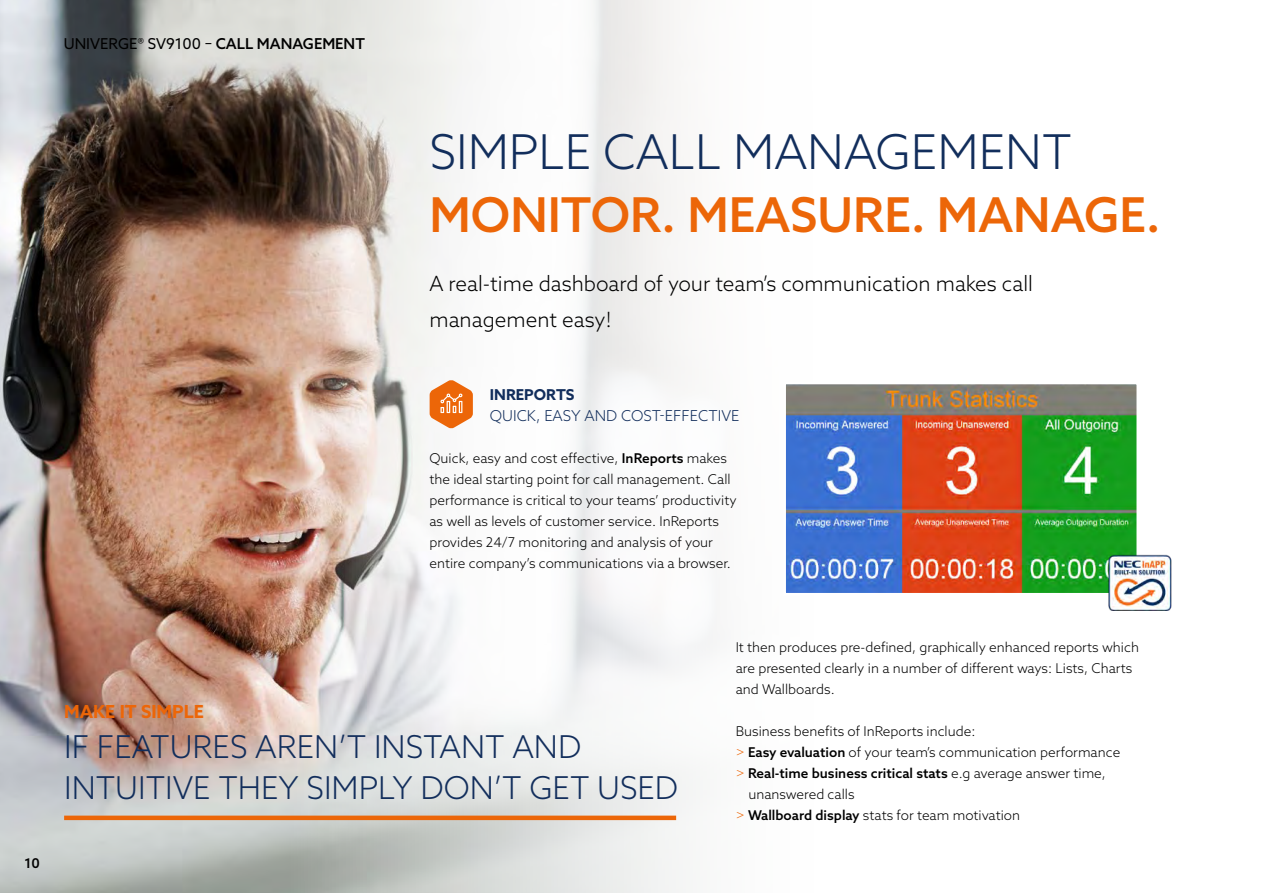
<style>
.page{position:relative;width:1263px;height:893px;background:#fff}
.page>*{position:absolute;margin:0;border:0;box-sizing:border-box;transform-origin:0 0}
.t1{font:500 48px "Azo Sans";color:#ec6608}
.t2{font:300 48px "Azo Sans";color:#122e5c}
.t3{font:300 31.5px/40.5px "Azo Sans";color:#122e5c}
.t4{font:300 21px/36px "Azo Sans";color:#000}
.t5{font:700 18px "Azo Sans";color:#ec6608}
.t6{font:15px "Azo Sans";color:#000}
.t7{font:300 15px "Azo Sans";color:#122e5c}
.t8{font:700 15px "Azo Sans";color:#122e5c}
.t9{font:300 13.5px/21px "Azo Sans";color:#000}
.t10{font:500 13.5px "Azo Sans";color:#000}
.s1{font-weight:500}
.s2{color:#ec6608}
.s3{font-weight:300;color:#ec6608}
.s4{font-weight:300}
</style>
<div class="page">
<img style="left:0;top:0;width:713px;height:893px">
<img style="left:787px;top:385px;width:348px;height:207px">
<div style="left:783px;top:381px;width:356px;height:215px;border:3px solid #fff"></div>
<svg style="left:430px;top:380px;width:43px;height:48px"></svg>
<img style="left:1106px;top:555px;width:66px;height:55px">
<hr style="left:64px;top:816px;width:612px;height:4px;background:#ec6608">
<p class="t6" style="left:64px;top:33px;width:303px">UNIVERGE® SV9100 – <span class="s1">CALL MANAGEMENT</span></p>
<h1 class="t2" style="left:429px;top:121px;width:644px">SIMPLE CALL MANAGEMENT</h1>
<h1 class="t1" style="left:429px;top:183px;width:732px">MONITOR. MEASURE. MANAGE.</h1>
<h3 class="t4" style="left:429px;top:265px;width:605px">A real-time dashboard of your team’s communication makes call management easy!</h3>
<p class="t8" style="left:490px;top:385px;width:86px">INREPORTS</p>
<p class="t7" style="left:490px;top:406px;width:251px">QUICK, EASY AND COST-EFFECTIVE</p>
<p class="t9" style="left:429px;top:448px;width:309px">Quick, easy and cost effective, <span class="s1">InReports</span> makes the ideal starting point for call management. Call performance is critical to your teams’ productivity as well as levels of customer service. InReports provides 24/7 monitoring and analysis of your entire company’s communications via a browser.</p>
<p class="t10" style="left:25px;top:854px;width:17px">10</p>
<h3 class="t5" style="left:64px;top:699px;width:141px">MAKE IT SIMPLE</h3>
<h2 class="t3" style="left:64px;top:726px;width:615px">IF FEATURES AREN’T INSTANT AND<br>INTUITIVE THEY SIMPLY DON’T GET USED</h2>
<p class="t9" style="left:736px;top:637px;width:405px">It then produces pre-defined, graphically enhanced reports which are presented clearly in a number of different ways: Lists, Charts and Wallboards.</p>
<p class="t9" style="left:736px;top:721px;width:241px">Business benefits of InReports include:</p>
<p class="t9" style="left:736px;top:742px;width:386px"><span class="s2">&gt;</span> <span class="s1">Easy evaluation</span> of your team’s communication performance</p>
<p class="t10" style="left:736px;top:764px;width:372px"><span class="s3">&gt;</span> Real-time business critical stats <span class="s4">e.g average answer time,</span></p>
<p class="t9" style="left:748px;top:784px;width:108px">unanswered calls</p>
<p class="t9" style="left:736px;top:805px;width:286px"><span class="s2">&gt;</span> <span class="s1">Wallboard display</span> stats for team motivation</p>
</div>
